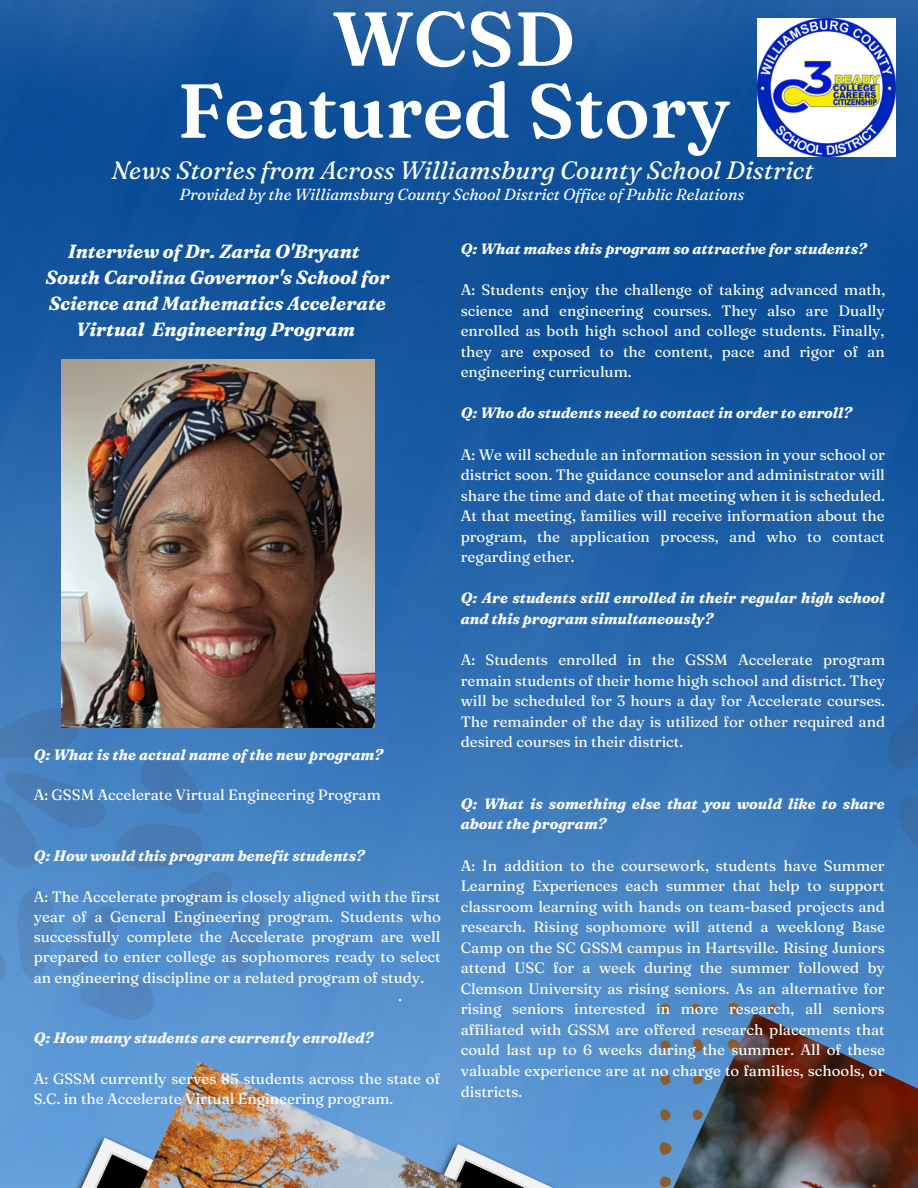
<style>
.page{position:relative;width:918px;height:1188px;background:#fff}
.page>*{position:absolute;margin:0;border:0;box-sizing:border-box;transform-origin:0 0}
.t1{font:600 76.35px/72px "Fraunces 9 pt";color:#fff;text-align:center}
.t2{font:italic 25.05px "Fraunces 9 pt";color:#fff}
.t3{font:italic 700 19.05px/25.8px "Fraunces 9 pt";color:#fff;text-align:center}
.t4{font:italic 16.05px "Fraunces 9 pt";color:#fff}
.t5{font:15px/20.5px "Fraunces 9 pt";color:#fff;text-align:justify}
.t6{font:italic 700 15px/20.5px "Fraunces 9 pt";color:#fff}
.t7{font:15px "Amaranth";color:#fff}
</style>
<div class="page">
<img style="left:0;top:0;width:918px;height:1138px">
<svg style="left:728px;top:1002px;width:12px;height:11px"></svg>
<svg style="left:661px;top:1004px;width:9px;height:9px"></svg>
<svg style="left:768px;top:1004px;width:9px;height:8px"></svg>
<svg style="left:691px;top:1004px;width:9px;height:9px"></svg>
<img style="left:620px;top:1013px;width:298px;height:175px">
<img style="left:462px;top:1133px;width:296px;height:55px">
<svg style="left:0;top:1138px;width:745px;height:50px;background:#5d8ab5"></svg>
<img style="left:65px;top:1062px;width:397px;height:126px">
<svg style="left:0;top:708px;width:265px;height:312px;background:#4d86c2"></svg>
<svg style="left:899px;top:796px;width:19px;height:77px"></svg>
<svg style="left:888px;top:698px;width:30px;height:71px;background:#2b65a6"></svg>
<img style="left:757px;top:18px;width:139px;height:139px">
<img style="left:61px;top:359px;width:313px;height:368px">
<h1 class="t1" style="left:177px;top:2px;width:555px">WCSD<br>Featured Story</h1>
<h2 class="t2" style="left:111px;top:155px;width:704px">News Stories from Across Williamsburg County School District</h2>
<p class="t4" style="left:180px;top:184px;width:567px">Provided by the Williamsburg County School District Office of Public Relations</p>
<p class="t6" style="left:461px;top:238px;width:408px">Q: What makes this program so attractive for students?</p>
<p class="t5" style="left:461px;top:279px;width:426px">A: Students enjoy the challenge of taking advanced math, science and engineering courses. They also are Dually enrolled as both high school and college students. Finally, they are exposed to the content, pace and rigor of an engineering curriculum.</p>
<p class="t6" style="left:461px;top:403px;width:393px">Q: Who do students need to contact in order to enroll?</p>
<p class="t5" style="left:461px;top:444px;width:426px">A: We will schedule an information session in your school or district soon. The guidance counselor and administrator will share the time and date of that meeting when it is scheduled.<br>At that meeting, families will receive information about the program, the application process, and who to contact regarding ether.</p>
<p class="t6" style="left:461px;top:588px;width:425px">Q: Are students still enrolled in their regular high school and this program simultaneously?</p>
<p class="t5" style="left:461px;top:649px;width:426px">A: Students enrolled in the GSSM Accelerate program remain students of their home high school and district. They will be scheduled for 3 hours a day for Accelerate courses.<br>The remainder of the day is utilized for other required and desired courses in their district.</p>
<p class="t3" style="left:46px;top:239px;width:345px">Interview of Dr. Zaria O'Bryant South Carolina Governor's School for Science and Mathematics Accelerate Virtual Engineering Program</p>
<p class="t6" style="left:34px;top:744px;width:351px">Q: What is the actual name of the new program?</p>
<p class="t5" style="left:34px;top:785px;width:349px">A: GSSM Accelerate Virtual Engineering Program</p>
<p class="t6" style="left:461px;top:793px;width:426px">Q: What is something else that you would like to share about the program?</p>
<p class="t5" style="left:461px;top:855px;width:426px">A: In addition to the coursework, students have Summer Learning Experiences each summer that help to support classroom learning with hands on team-based projects and research. Rising sophomore will attend a weeklong Base Camp on the SC GSSM campus in Hartsville. Rising Juniors attend USC for a week during the summer followed by Clemson University as rising seniors. As an alternative for rising seniors interested in more research, all seniors affiliated with GSSM are offered research placements that could last up to 6 weeks during the summer. All of these valuable experience are at no charge to families, schools, or districts.</p>
<p class="t6" style="left:34px;top:845px;width:333px">Q: How would this program benefit students?</p>
<p class="t5" style="left:34px;top:886px;width:409px">A: The Accelerate program is closely aligned with the first year of a General Engineering program. Students who successfully complete the Accelerate program are well prepared to enter college as sophomores ready to select an engineering discipline or a related program of study.</p>
<p class="t7" style="left:398px;top:987px;width:6px">.</p>
<p class="t6" style="left:34px;top:1028px;width:341px">Q: How many students are currently enrolled?</p>
<p class="t5" style="left:34px;top:1068px;width:408px">A: GSSM currently serves 85 students across the state of<br>S.C. in the Accelerate Virtual Engineering program.</p>
</div>
